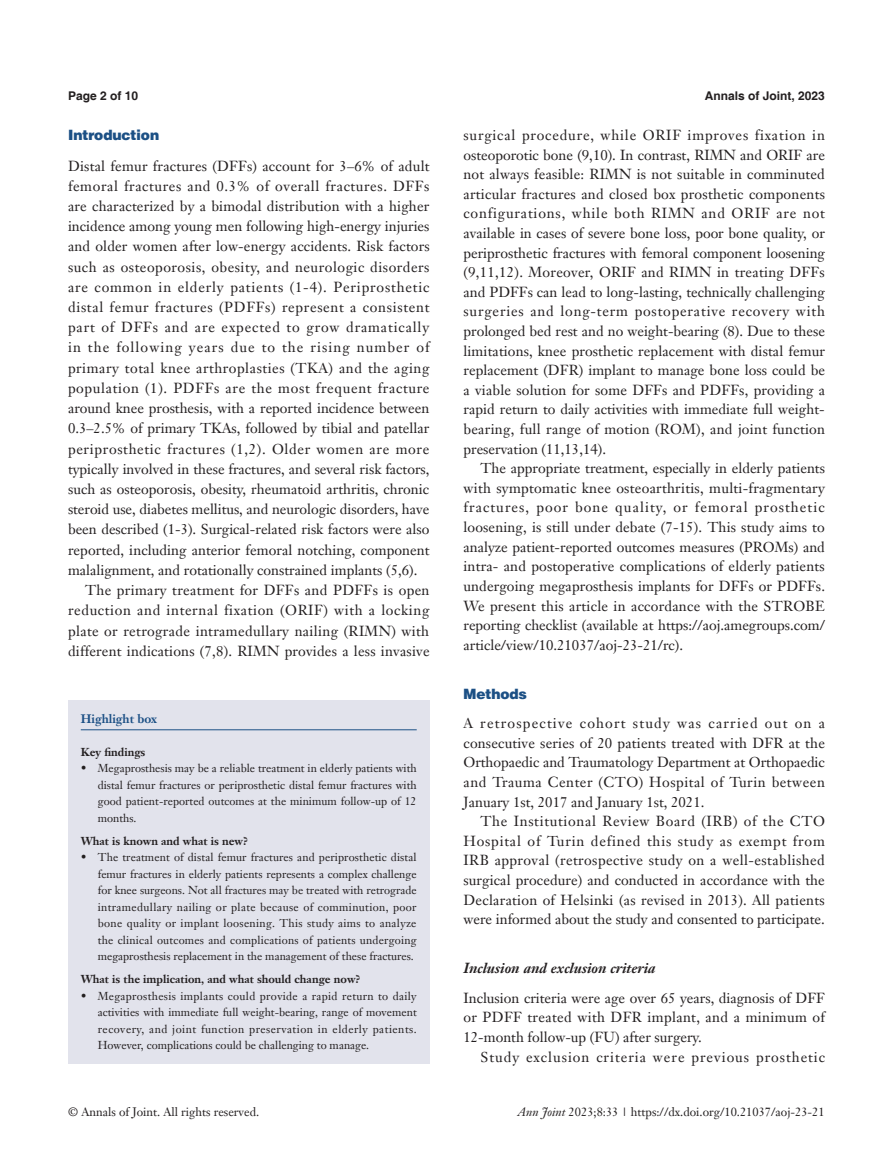
<style>
.page{position:relative;width:893px;height:1170px;background:#fff}
.page>*{position:absolute;margin:0;border:0;box-sizing:border-box;transform-origin:0 0}
.t1{font:14.25px/19.6px "Janson Text LT";letter-spacing:.015em;color:#231f20;text-align:justify}
.t2{font:14.25px "Janson Text LT";letter-spacing:.045em;color:#231f20}
.t3{font:14.25px "Janson Text LT";letter-spacing:.035em;color:#231f20}
.t4{font:14.25px "Janson Text LT";letter-spacing:-.005em;color:#231f20}
.t5{font:14.25px "Janson Text LT";letter-spacing:.05em;color:#231f20}
.t6{font:14.25px "Janson Text LT";letter-spacing:.04em;color:#231f20}
.t7{font:14.25px "Janson Text LT";letter-spacing:.055em;color:#231f20}
.t8{font:14.25px "Janson Text LT";letter-spacing:.07em;color:#231f20}
.t9{font:14.25px "Janson Text LT";letter-spacing:.06em;color:#231f20}
.t10{font:14.25px "Janson Text LT";letter-spacing:.075em;color:#231f20}
.t11{font:italic 700 14.25px "Janson Text LT";color:#231f20}
.t12{font:900 14.25px "Helvetica";color:#1c5085}
.t13{font:12px "Janson Text LT";color:#231f20}
.t14{font:700 12px "Helvetica";color:#231f20}
.t15{font:700 12px "Janson Text LT";color:#1c5085}
.t16{font:11.25px/16.5px "Janson Text LT";color:#231f20;text-align:justify}
.t17{font:700 11.25px "Janson Text LT";color:#231f20}
.s1{font-style:italic}
</style>
<div class="page">
<div style="left:68px;top:700px;width:361px;height:363px;background:#e2e3ec"></div>
<hr style="left:81px;top:729px;width:336px;height:1px;background:#1c5085">
<p class="t14" style="left:68px;top:88px;width:72px">Page 2 of 10</p>
<p class="t14" style="left:705px;top:88px;width:122px">Annals of Joint, 2023</p>
<p class="t12" style="left:68px;top:126px;width:93px">Introduction</p>
<p class="t1" style="left:68px;top:156px;width:363px">Distal femur fractures (DFFs) account for 3–6% of adult</p>
<p class="t6" style="left:68px;top:177px;width:363px">femoral fractures and 0.3% of overall fractures. DFFs</p>
<p class="t1" style="left:68px;top:196px;width:363px">are characterized by a bimodal distribution with a higher</p>
<p class="t1" style="left:68px;top:216px;width:363px">incidence among young men following high-energy injuries</p>
<p class="t1" style="left:68px;top:236px;width:363px">and older women after low-energy accidents. Risk factors</p>
<p class="t3" style="left:68px;top:257px;width:363px">such as osteoporosis, obesity, and neurologic disorders</p>
<p class="t7" style="left:68px;top:278px;width:363px">are common in elderly patients (1-4). Periprosthetic</p>
<p class="t5" style="left:68px;top:298px;width:363px">distal femur fractures (PDFFs) represent a consistent</p>
<p class="t9" style="left:68px;top:318px;width:363px">part of DFFs and are expected to grow dramatically</p>
<p class="t10" style="left:68px;top:338px;width:363px">in the following years due to the rising number of</p>
<p class="t3" style="left:68px;top:358px;width:363px">primary total knee arthroplasties (TKA) and the aging</p>
<p class="t2" style="left:68px;top:379px;width:363px">population (1). PDFFs are the most frequent fracture</p>
<p class="t1" style="left:68px;top:398px;width:363px">around knee prosthesis, with a reported incidence between</p>
<p class="t1" style="left:68px;top:418px;width:363px">0.3–2.5% of primary TKAs, followed by tibial and patellar</p>
<p class="t2" style="left:68px;top:439px;width:363px">periprosthetic fractures (1,2). Older women are more</p>
<p class="t1" style="left:68px;top:459px;width:363px">typically involved in these fractures, and several risk factors,</p>
<p class="t1" style="left:68px;top:479px;width:363px">such as osteoporosis, obesity, rheumatoid arthritis, chronic</p>
<p class="t4" style="left:68px;top:500px;width:363px">steroid use, diabetes mellitus, and neurologic disorders, have</p>
<p class="t1" style="left:68px;top:519px;width:363px">been described (1-3). Surgical-related risk factors were also</p>
<p class="t1" style="left:68px;top:539px;width:363px">reported, including anterior femoral notching, component</p>
<p class="t1" style="left:68px;top:560px;width:351px">malalignment, and rotationally constrained implants (5,6).</p>
<p class="t1" style="left:85px;top:580px;width:346px">The primary treatment for DFFs and PDFFs is open</p>
<p class="t2" style="left:68px;top:601px;width:363px">reduction and internal fixation (ORIF) with a locking</p>
<p class="t1" style="left:68px;top:620px;width:363px">plate or retrograde intramedullary nailing (RIMN) with</p>
<p class="t1" style="left:68px;top:640px;width:363px">different indications (7,8). RIMN provides a less invasive</p>
<p class="t15" style="left:81px;top:711px;width:78px">Highlight box</p>
<p class="t17" style="left:81px;top:744px;width:66px">Key findings</p>
<p class="t16" style="left:98px;top:760px;width:320px;text-indent:-17px">• Megaprosthesis may be a reliable treatment in elderly patients with distal femur fractures or periprosthetic distal femur fractures with good patient-reported outcomes at the minimum follow-up of 12 months.</p>
<p class="t17" style="left:81px;top:833px;width:169px">What is known and what is new?</p>
<p class="t16" style="left:98px;top:849px;width:320px;text-indent:-17px">• The treatment of distal femur fractures and periprosthetic distal femur fractures in elderly patients represents a complex challenge for knee surgeons. Not all fractures may be treated with retrograde intramedullary nailing or plate because of comminution, poor bone quality or implant loosening. This study aims to analyze the clinical outcomes and complications of patients undergoing megaprosthesis replacement in the management of these fractures.</p>
<p class="t17" style="left:81px;top:972px;width:281px">What is the implication, and what should change now?</p>
<p class="t16" style="left:98px;top:987px;width:320px;text-indent:-17px">• Megaprosthesis implants could provide a rapid return to daily activities with immediate full weight-bearing, range of movement recovery, and joint function preservation in elderly patients.<br>However, complications could be challenging to manage.</p>
<p class="t1" style="left:463px;top:125px;width:363px">surgical procedure, while ORIF improves fixation in osteoporotic bone (9,10). In contrast, RIMN and ORIF are not always feasible: RIMN is not suitable in comminuted articular fractures and closed box prosthetic components configurations, while both RIMN and ORIF are not available in cases of severe bone loss, poor bone quality, or periprosthetic fractures with femoral component loosening (9,11,12). Moreover, ORIF and RIMN in treating DFFs and PDFFs can lead to long-lasting, technically challenging surgeries and long-term postoperative recovery with prolonged bed rest and no weight-bearing (8). Due to these limitations, knee prosthetic replacement with distal femur replacement (DFR) implant to manage bone loss could be a viable solution for some DFFs and PDFFs, providing a rapid return to daily activities with immediate full weight&shy;bearing, full range of motion (ROM), and joint function preservation (11,13,14).</p>
<p class="t1" style="left:463px;top:458px;width:363px;text-indent:17px">The appropriate treatment, especially in elderly patients with symptomatic knee osteoarthritis, multi-fragmentary fractures, poor bone quality, or femoral prosthetic loosening, is still under debate (7-15). This study aims to analyze patient-reported outcomes measures (PROMs) and intra- and postoperative complications of elderly patients undergoing megaprosthesis implants for DFFs or PDFFs.<br>We present this article in accordance with the STROBE reporting checklist (available at https://aoj.amegroups.com/ article/view/10.21037/aoj-23-21/rc).</p>
<p class="t12" style="left:463px;top:684px;width:65px">Methods</p>
<p class="t1" style="left:463px;top:713px;width:363px">A retrospective cohort study was carried out on a consecutive series of 20 patients treated with DFR at the Orthopaedic and Traumatology Department at Orthopaedic and Trauma Center (CTO) Hospital of Turin between January 1st, 2017 and January 1st, 2021.</p>
<p class="t1" style="left:463px;top:811px;width:363px;text-indent:17px">The Institutional Review Board (IRB) of the CTO Hospital of Turin defined this study as exempt from IRB approval (retrospective study on a well-established surgical procedure) and conducted in accordance with the Declaration of Helsinki (as revised in 2013). All patients were informed about the study and consented to participate.</p>
<p class="t11" style="left:463px;top:958px;width:194px">Inclusion and exclusion criteria</p>
<p class="t1" style="left:463px;top:987px;width:363px">Inclusion criteria were age over 65 years, diagnosis of DFF or PDFF treated with DFR implant, and a minimum of 12-month follow-up (FU) after surgery.</p>
<p class="t8" style="left:480px;top:1047px;width:346px">Study exclusion criteria were previous prosthetic</p>
<p class="t13" style="left:68px;top:1104px;width:192px">© Annals of Joint. All rights reserved.</p>
<p class="t13" style="left:518px;top:1104px;width:308px"><span class="s1">Ann Joint</span> 2023;8:33 | https://dx.doi.org/10.21037/aoj-23-21</p>
</div>
